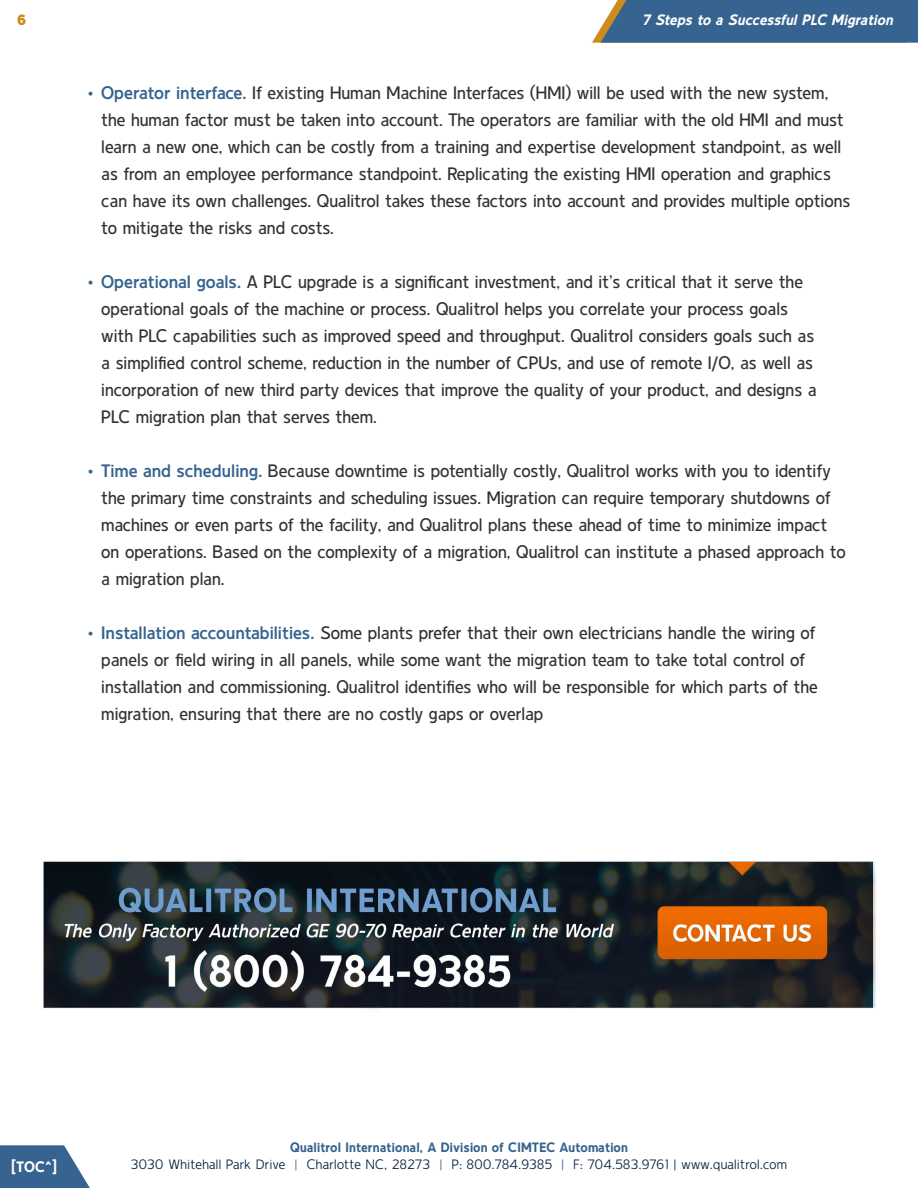
<style>
.page{position:relative;width:918px;height:1188px;background:#fff}
.page>*{position:absolute;margin:0;border:0;box-sizing:border-box;transform-origin:0 0}
.t1{font:18px/27px "Duty";color:#323232}
.t2{font:italic 800 15px "Duty";color:#fff}
.t3{font:800 15px "Duty";color:#fff}
.t4{font:800 15px "Raleway";color:#cd8c1b}
.t5{font:300 13.5px/16.5px "Duty";letter-spacing:.025em;color:#002041;text-align:center}
.s1{font-weight:700;color:#36638f}
.s2{font-weight:800;color:#36638f}
.s3{color:#36638f}
</style>
<div class="page">
<svg style="left:592px;top:0;width:326px;height:43px;background:#436a90"></svg>
<svg style="left:0;top:1145px;width:90px;height:43px;background:#547a9f"></svg>
<img style="left:43px;top:860px;width:833px;height:149px">
<p class="t4" style="left:17px;top:11px;width:11px">6</p>
<p class="t2" style="left:643px;top:12px;width:252px">7 Steps to a Successful PLC Migration</p>
<p class="t1" style="left:101px;top:79px;width:751px;text-indent:-14px"><span class="s1">• Operator interface.</span> If existing Human Machine Interfaces (HMI) will be used with the new system, the human factor must be taken into account. The operators are familiar with the old HMI and must learn a new one, which can be costly from a training and expertise development standpoint, as well as from an employee performance standpoint. Replicating the existing HMI operation and graphics can have its own challenges. Qualitrol takes these factors into account and provides multiple options to mitigate the risks and costs.</p>
<p class="t1" style="left:101px;top:268px;width:717px;text-indent:-14px"><span class="s1">• Operational goals.</span> A PLC upgrade is a significant investment, and it’s critical that it serve the operational goals of the machine or process. Qualitrol helps you correlate your process goals with PLC capabilities such as improved speed and throughput. Qualitrol considers goals such as a simplified control scheme, reduction in the number of CPUs, and use of remote I/O, as well as incorporation of new third party devices that improve the quality of your product, and designs a PLC migration plan that serves them.</p>
<p class="t1" style="left:101px;top:457px;width:746px;text-indent:-14px"><span class="s1">• Time and scheduling.</span> Because downtime is potentially costly, Qualitrol works with you to identify the primary time constraints and scheduling issues. Migration can require temporary shutdowns of machines or even parts of the facility, and Qualitrol plans these ahead of time to minimize impact on operations. Based on the complexity of a migration, Qualitrol can institute a phased approach to a migration plan.</p>
<p class="t1" style="left:101px;top:619px;width:718px;text-indent:-14px"><span class="s1">• Installation accountabilities.</span> Some plants prefer that their own electricians handle the wiring of panels or field wiring in all panels, while some want the migration team to take total control of installation and commissioning. Qualitrol identifies who will be responsible for which parts of the migration, ensuring that there are no costly gaps or overlap</p>
<p class="t3" style="left:11px;top:1159px;width:47px">[TOC^]</p>
<p class="t5" style="left:131px;top:1139px;width:658px"><span class="s2">Qualitrol International, A Division of CIMTEC Automation<br></span>3030 Whitehall Park Drive <span class="s3">|</span> Charlotte NC, 28273 <span class="s3">|</span> P: 800.784.9385 <span class="s3">|</span> F: 704.583.9761 | www.qualitrol.com</p>
</div>
